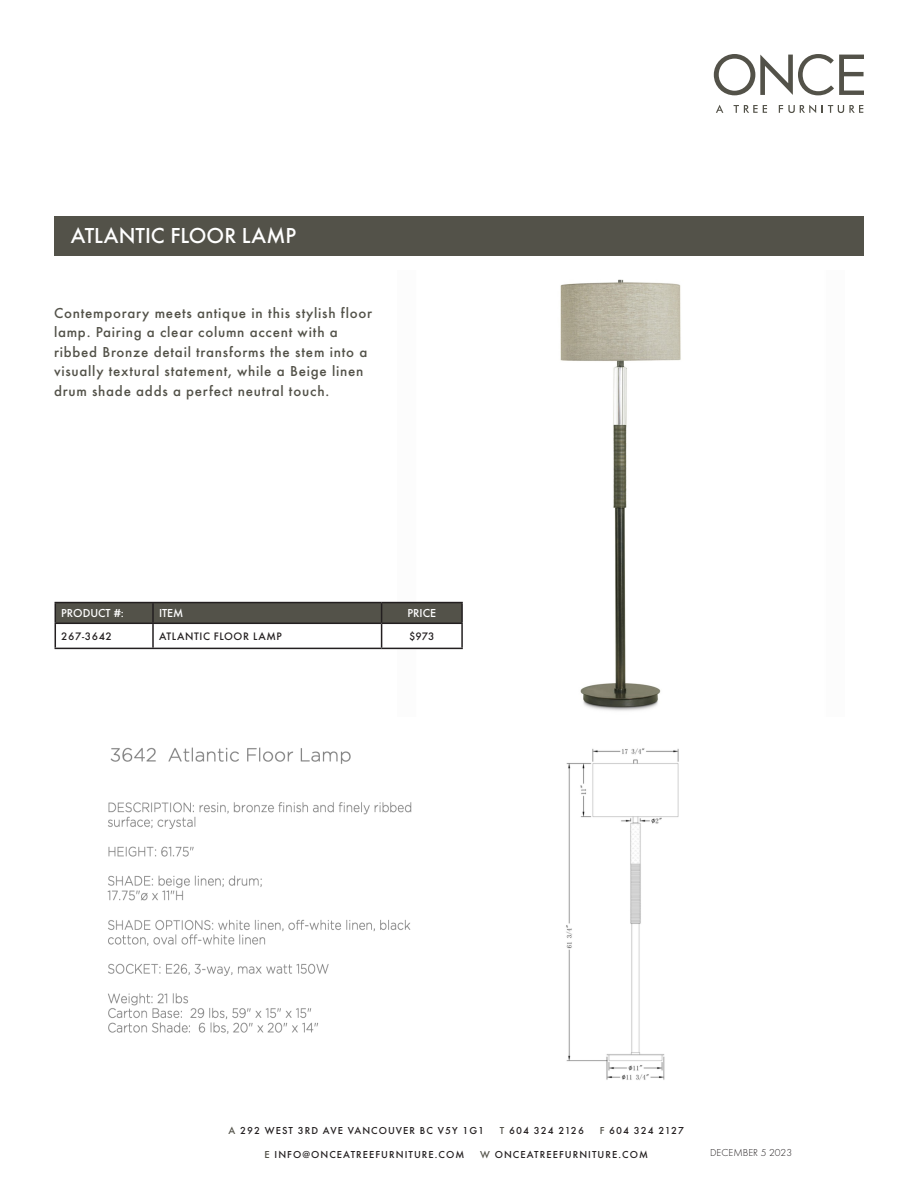
<style>
.page{position:relative;width:918px;height:1188px;background:#fff}
.page>*{position:absolute;margin:0;border:0;box-sizing:border-box;transform-origin:0 0}
.t1{font:500 22.5px "Futura EFCEOP";color:#fff}
.t2{font:500 15px/19.5px "Futura EFCEOP";letter-spacing:.05em;color:#535249}
.t3{font:500 12px "Futura EFCEOP";color:#fff}
.t4{font:500 11.25px "Futura EFCEOP";letter-spacing:.05em;color:#231f20}
.t5{font:500 10.5px "Futura EFCEOP";letter-spacing:.1em;color:#231f20}
.t6{font:300 10.5px "Futura EFCEOP";color:#231f20}
.s1{color:#535249}
</style>
<div class="page">
<svg style="left:716px;top:105px;width:7px;height:8px"></svg>
<svg style="left:734px;top:105px;width:33px;height:8px"></svg>
<svg style="left:779px;top:105px;width:37px;height:8px"></svg>
<svg style="left:822px;top:105px;width:41px;height:8px"></svg>
<svg style="left:714px;top:54px;width:150px;height:41px"></svg>
<img style="left:398px;top:279px;width:283px;height:432px">
<div style="left:54px;top:216px;width:810px;height:40px;background:#535249"></div>
<hr style="left:461px;top:624px;width:2px;height:24px;background:#231f20">
<hr style="left:55px;top:602px;width:98px;height:1px;background:#231f20">
<hr style="left:153px;top:602px;width:229px;height:1px;background:#231f20">
<hr style="left:382px;top:602px;width:81px;height:1px;background:#231f20">
<svg style="left:55px;top:603px;width:407px;height:45px"></svg>
<hr style="left:461px;top:603px;width:2px;height:20px;background:#231f20">
<hr style="left:55px;top:623px;width:98px;height:1px;background:#231f20">
<hr style="left:153px;top:623px;width:229px;height:1px;background:#231f20">
<hr style="left:382px;top:623px;width:81px;height:1px;background:#231f20">
<hr style="left:55px;top:648px;width:98px;height:1px;background:#231f20">
<hr style="left:153px;top:648px;width:229px;height:1px;background:#231f20">
<hr style="left:382px;top:648px;width:81px;height:1px;background:#231f20">
<img style="left:107px;top:747px;width:572px;height:333px">
<p class="t1" style="left:71px;top:221px;width:227px">ATLANTIC FLOOR LAMP</p>
<p class="t2" style="left:54px;top:303px;width:320px">Contemporary meets antique in this stylish floor lamp. Pairing a clear column accent with a ribbed Bronze detail transforms the stem into a visually textural statement, while a Beige linen drum shade adds a perfect neutral touch.</p>
<p class="t3" style="left:61px;top:606px;width:64px">PRODUCT #:</p>
<p class="t3" style="left:159px;top:606px;width:26px">ITEM</p>
<p class="t3" style="left:408px;top:606px;width:30px">PRICE</p>
<p class="t4" style="left:61px;top:629px;width:52px">267-3642</p>
<p class="t4" style="left:159px;top:629px;width:124px">ATLANTIC FLOOR LAMP</p>
<p class="t4" style="left:409px;top:629px;width:27px">$973</p>
<p class="t5" style="left:229px;top:1124px;width:257px"><span class="s1">A</span> 292 WEST 3RD AVE VANCOUVER BC V5Y 1G1</p>
<p class="t5" style="left:500px;top:1124px;width:86px"><span class="s1">T</span> 604 324 2126</p>
<p class="t5" style="left:600px;top:1124px;width:86px"><span class="s1">F</span> 604 324 2127</p>
<p class="t5" style="left:265px;top:1148px;width:201px"><span class="s1">E</span> INFO@ONCEATREEFURNITURE.COM</p>
<p class="t5" style="left:480px;top:1148px;width:169px"><span class="s1">W</span> ONCEATREEFURNITURE.COM</p>
<p class="t6" style="left:710px;top:1146px;width:84px">DECEMBER 5 2023</p>
</div>
